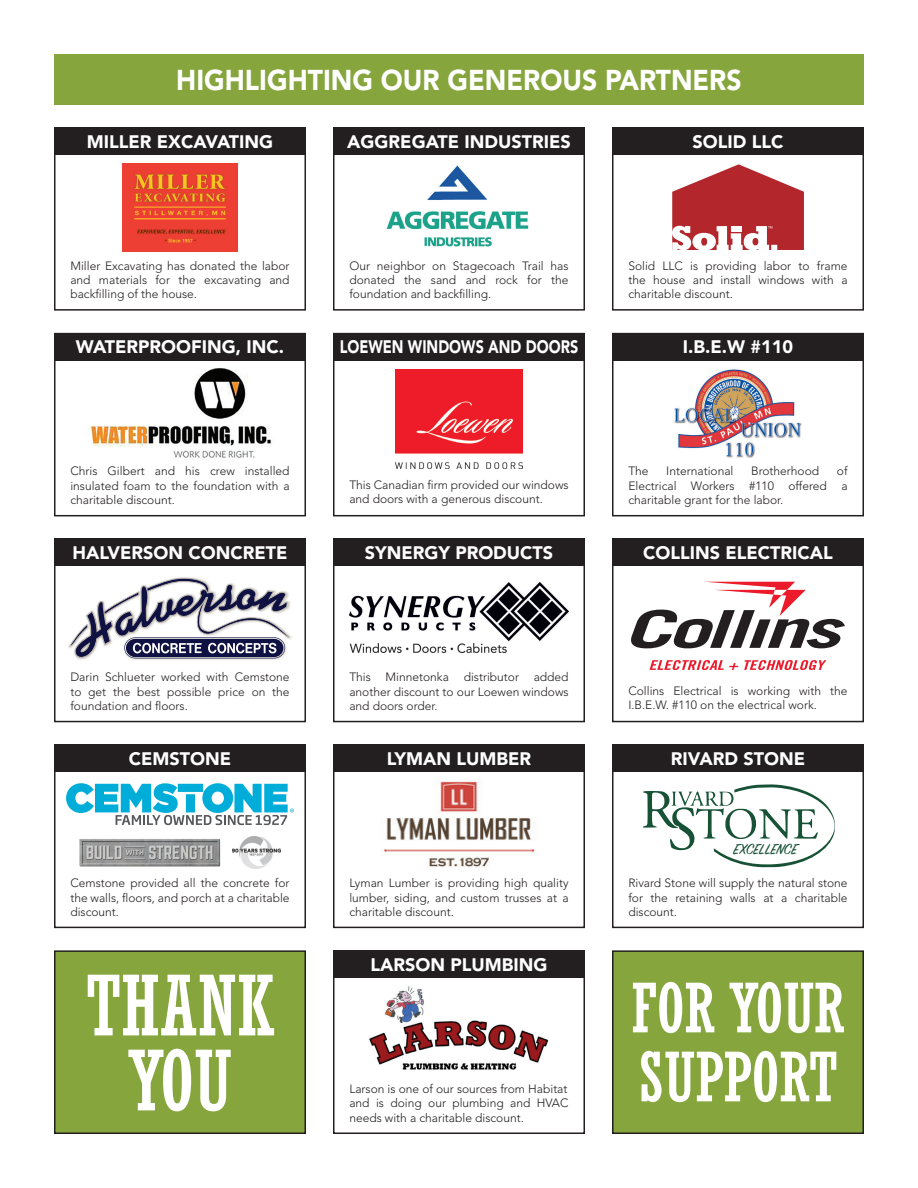
<style>
.page{position:relative;width:918px;height:1188px;background:#fff}
.page>*{position:absolute;margin:0;border:0;box-sizing:border-box;transform-origin:0 0}
.t1{font:condensed 82.5px/75px "Rockwell";color:#fff;text-align:center}
.t2{font:condensed 67.5px/69px "Rockwell";color:#fff}
.t3{font:900 28.5px "Avenir";color:#fff;scale:.93 1}
.t4{font:900 18px "Avenir";color:#fff}
.t5{font:900 18px "Avenir";color:#fff;scale:.8 1}
.t6{font:16.35px "Sign Painter House Script";color:#175136}
.t7{font:300 12px/14.4px "Avenir";color:#231f20;text-align:justify}
</style>
<div class="page">
<img style="left:674px;top:369px;width:128px;height:89px">
<img style="left:82px;top:360px;width:196px;height:98px">
<img style="left:130px;top:658px;width:151px;height:2px">
<svg style="left:69px;top:578px;width:220px;height:80px"></svg>
<div style="left:54px;top:127px;width:252px;height:184px;border:2px solid #231f20"></div>
<div style="left:54px;top:127px;width:252px;height:27px;background:#231f20"></div>
<img style="left:123px;top:163px;width:114px;height:89px">
<div style="left:54px;top:333px;width:252px;height:183px;border:2px solid #231f20"></div>
<div style="left:54px;top:333px;width:252px;height:27px;background:#231f20"></div>
<div style="left:54px;top:539px;width:252px;height:183px;border:2px solid #231f20"></div>
<div style="left:54px;top:539px;width:252px;height:27px;background:#231f20"></div>
<div style="left:54px;top:745px;width:252px;height:183px;border:2px solid #231f20"></div>
<div style="left:54px;top:745px;width:252px;height:27px;background:#231f20"></div>
<div style="left:55px;top:951px;width:250px;height:182px;background:#86a63d"></div>
<div style="left:54px;top:950px;width:252px;height:184px;border:2px solid #231f20"></div>
<div style="left:333px;top:127px;width:252px;height:184px;border:2px solid #231f20"></div>
<div style="left:333px;top:127px;width:252px;height:27px;background:#231f20"></div>
<div style="left:333px;top:333px;width:252px;height:183px;border:2px solid #231f20"></div>
<div style="left:333px;top:333px;width:252px;height:27px;background:#231f20"></div>
<img style="left:396px;top:369px;width:126px;height:99px">
<div style="left:333px;top:539px;width:252px;height:183px;border:2px solid #231f20"></div>
<div style="left:333px;top:539px;width:252px;height:27px;background:#231f20"></div>
<img style="left:349px;top:583px;width:220px;height:70px">
<div style="left:333px;top:745px;width:252px;height:183px;border:2px solid #231f20"></div>
<div style="left:333px;top:745px;width:252px;height:27px;background:#231f20"></div>
<img style="left:383px;top:778px;width:152px;height:90px">
<div style="left:333px;top:950px;width:252px;height:184px;border:2px solid #231f20"></div>
<div style="left:333px;top:950px;width:252px;height:28px;background:#231f20"></div>
<div style="left:612px;top:127px;width:252px;height:184px;border:2px solid #231f20"></div>
<div style="left:612px;top:127px;width:252px;height:27px;background:#231f20"></div>
<div style="left:612px;top:333px;width:252px;height:183px;border:2px solid #231f20"></div>
<div style="left:612px;top:333px;width:252px;height:27px;background:#231f20"></div>
<div style="left:612px;top:539px;width:252px;height:183px;border:2px solid #231f20"></div>
<div style="left:612px;top:539px;width:252px;height:27px;background:#231f20"></div>
<div style="left:612px;top:745px;width:252px;height:183px;border:2px solid #231f20"></div>
<div style="left:612px;top:745px;width:252px;height:27px;background:#231f20"></div>
<div style="left:613px;top:951px;width:250px;height:182px;background:#86a63d"></div>
<div style="left:612px;top:950px;width:252px;height:184px;border:2px solid #231f20"></div>
<div style="left:54px;top:54px;width:810px;height:51px;background:#86a63d"></div>
<img style="left:386px;top:165px;width:143px;height:82px">
<svg style="left:631px;top:582px;width:214px;height:66px"></svg>
<svg style="left:650px;top:660px;width:88px;height:10px"></svg>
<svg style="left:744px;top:660px;width:82px;height:10px"></svg>
<img style="left:369px;top:986px;width:180px;height:84px">
<svg style="left:643px;top:784px;width:192px;height:83px"></svg>
<svg style="left:66px;top:783px;width:228px;height:42px"></svg>
<img style="left:80px;top:839px;width:141px;height:28px">
<img style="left:233px;top:836px;width:47px;height:33px">
<svg style="left:672px;top:164px;width:132px;height:86px"></svg>
<h3 class="t3" style="left:176px;top:63px;width:609px">HIGHLIGHTING OUR GENEROUS PARTNERS</h3>
<h3 class="t4" style="left:87px;top:130px;width:188px">MILLER EXCAVATING</h3>
<h3 class="t4" style="left:347px;top:130px;width:225px">AGGREGATE INDUSTRIES</h3>
<h3 class="t4" style="left:693px;top:130px;width:92px">SOLID LLC</h3>
<p class="t7" style="left:70px;top:258px;width:221px">Miller Excavating has donated the labor and materials for the excavating and backfilling of the house.</p>
<p class="t7" style="left:349px;top:258px;width:221px">Our neighbor on Stagecoach Trail has donated the sand and rock for the foundation and backfilling.</p>
<p class="t7" style="left:628px;top:258px;width:221px">Solid LLC is providing labor to frame the house and install windows with a charitable discount.</p>
<h3 class="t4" style="left:76px;top:336px;width:210px">WATERPROOFING, INC.</h3>
<h3 class="t5" style="left:340px;top:336px;width:300px">LOEWEN WINDOWS AND DOORS</h3>
<h3 class="t4" style="left:683px;top:336px;width:112px">I.B.E.W #110</h3>
<p class="t7" style="left:70px;top:464px;width:221px">Chris Gilbert and his crew installed insulated foam to the foundation with a charitable discount.</p>
<p class="t7" style="left:349px;top:478px;width:221px">This Canadian firm provided our windows and doors with a generous discount.</p>
<p class="t7" style="left:628px;top:464px;width:221px;text-indent:209px">of Electrical Workers #110 offered a charitable grant for the labor.</p>
<p class="t7" style="left:628px;top:464px;width:22px">The</p>
<p class="t7" style="left:666px;top:464px;width:69px">International</p>
<p class="t7" style="left:751px;top:464px;width:70px">Brotherhood</p>
<h3 class="t4" style="left:73px;top:542px;width:216px">HALVERSON CONCRETE</h3>
<h3 class="t4" style="left:365px;top:542px;width:190px">SYNERGY PRODUCTS</h3>
<h3 class="t4" style="left:643px;top:542px;width:191px">COLLINS ELECTRICAL</h3>
<p class="t7" style="left:70px;top:670px;width:221px">Darin Schlueter worked with Cemstone to get the best possible price on the foundation and floors.</p>
<p class="t7" style="left:349px;top:670px;width:221px">This Minnetonka distributor added another discount to our Loewen windows and doors order.</p>
<p class="t7" style="left:628px;top:683px;width:221px">Collins Electrical is working with the<br>I.B.E.W. #110 on the electrical work.</p>
<h3 class="t4" style="left:129px;top:748px;width:104px">CEMSTONE</h3>
<h3 class="t4" style="left:387px;top:748px;width:146px">LYMAN LUMBER</h3>
<h3 class="t4" style="left:671px;top:748px;width:136px">RIVARD STONE</h3>
<h3 class="t6" style="left:733px;top:839px;width:66px">EXCELLENCE</h3>
<p class="t7" style="left:70px;top:876px;width:221px">Cemstone provided all the concrete for the walls, floors, and porch at a charitable discount.</p>
<p class="t7" style="left:349px;top:876px;width:221px">Lyman Lumber is providing high quality lumber, siding, and custom trusses at a charitable discount.</p>
<p class="t7" style="left:628px;top:876px;width:221px">Rivard Stone will supply the natural stone for the retaining walls at a charitable discount.</p>
<h3 class="t4" style="left:371px;top:954px;width:178px">LARSON PLUMBING</h3>
<h1 class="t1" style="left:86px;top:969px;width:190px">THANK<br>YOU</h1>
<p class="t7" style="left:349px;top:1082px;width:221px">Larson is one of our sources from Habitat and is doing our plumbing and HVAC needs with a charitable discount.</p>
<h2 class="t2" style="left:631px;top:974px;width:215px">FOR YOUR<br>SUPPORT</h2>
</div>
